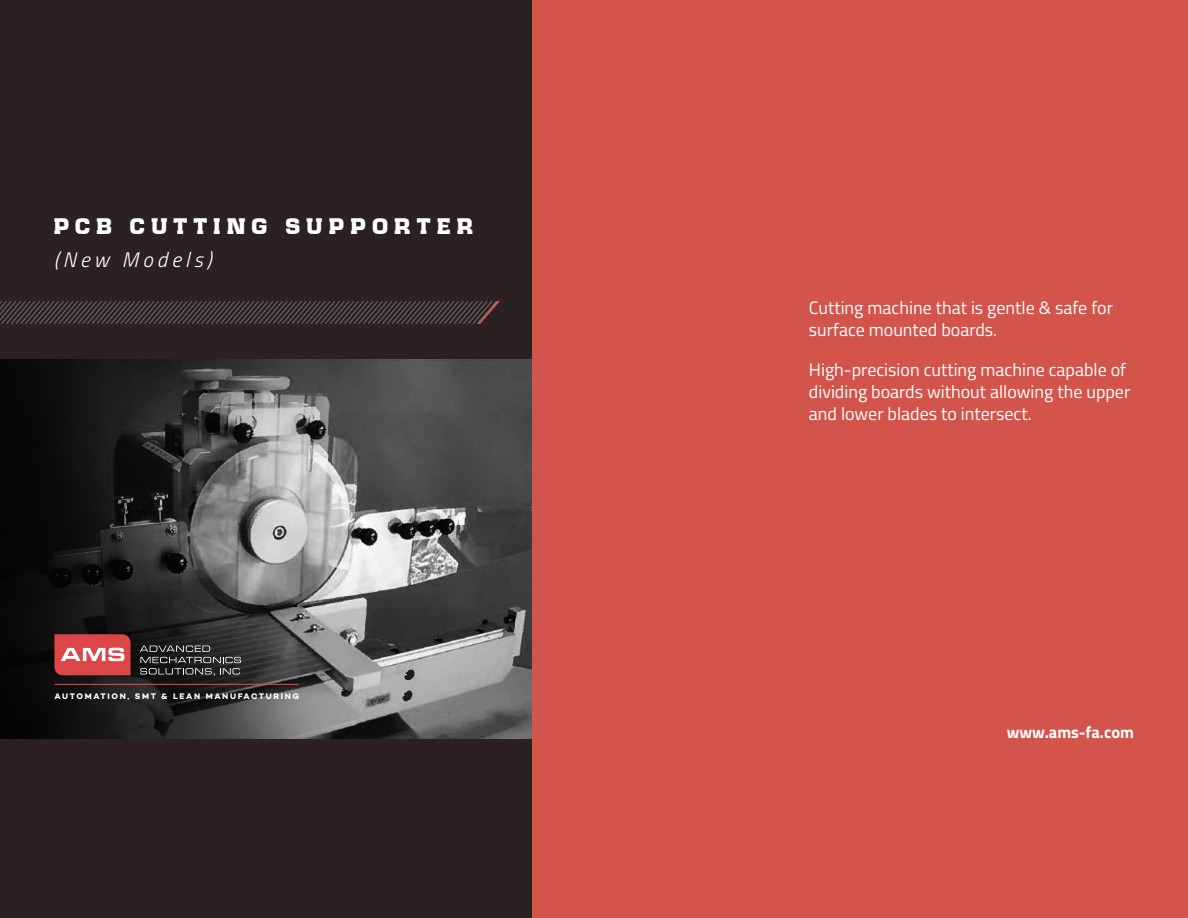
<style>
.page{position:relative;width:1188px;height:918px;background:#d2544b}
.page>*{position:absolute;margin:0;border:0;box-sizing:border-box;transform-origin:0 0}
.t1{font:21px "SD Eurostile Elite Demo";letter-spacing:.32em;color:#fff}
.t2{font:italic 300 21px "Titillium";letter-spacing:.2em;color:#fff}
.t3{font:18px/21.6px "Titillium";color:#fff}
.t4{font:700 16.5px "Titillium";color:#fff}
.t5{font:8.25px "Campton Bold DEMO";letter-spacing:.2em;color:#fff}
</style>
<div class="page">
<div style="left:0;top:0;width:532px;height:918px;background:#2b2122"></div>
<svg style="left:0;top:301px;width:500px;height:23px"></svg>
<img style="left:0;top:359px;width:532px;height:379px">
<svg style="left:140px;top:646px;width:101px;height:30px"></svg>
<svg style="left:55px;top:634px;width:75px;height:41px;background:#df6161"></svg>
<hr style="left:55px;top:684px;width:244px;height:1px;background:#dd4646">
<p class="t1" style="left:54px;top:218px;width:420px">PCB CUTTING SUPPORTER</p>
<p class="t2" style="left:54px;top:245px;width:159px">(New Models)</p>
<p class="t5" style="left:55px;top:691px;width:246px">AUTOMATION, SMT &amp; LEAN MANUFACTURING</p>
<p class="t3" style="left:809px;top:296px;width:305px">Cutting machine that is gentle &amp; safe for surface mounted boards.</p>
<p class="t3" style="left:809px;top:359px;width:323px">High-precision cutting machine capable of dividing boards without allowing the upper and lower blades to intersect.</p>
<p class="t4" style="left:1007px;top:720px;width:129px">www.ams-fa.com</p>
</div>
